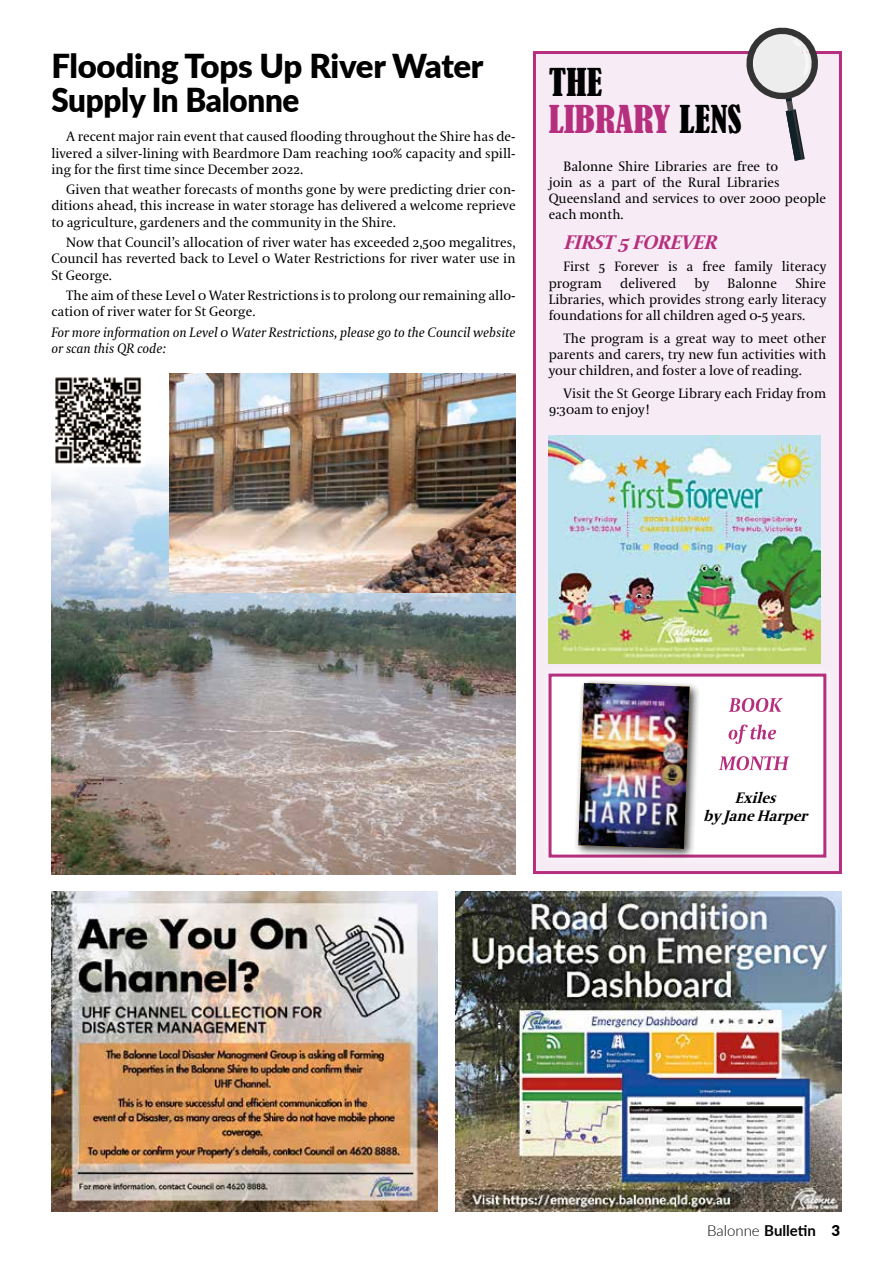
<style>
.page{position:relative;width:893px;height:1263px;background:#fff}
.page>*{position:absolute;margin:0;border:0;box-sizing:border-box;transform-origin:0 0}
.t1{font:condensed 36px/37.2px "Bernard";color:#000;scale:1.04 1}
.t2{font:900 33px/34.5px "Lato";letter-spacing:-.01em;color:#000}
.t3{font:italic 700 19.5px "Coranto 2";color:#b62f7e}
.t4{font:italic 700 15px/18px "Coranto 2";color:#000;text-align:center}
.t5{font:700 15px "Lato";color:#000}
.t6{font:13.5px/16.2px "Coranto 2";color:#000;text-align:justify}
.t7{font:italic 13.5px/16.2px "Coranto 2";color:#000}
.s1{color:#b62f7e}
.s2{font-weight:300}
.s3{font-weight:900}
</style>
<div class="page">
<img style="left:51px;top:464px;width:465px;height:410px">
<img style="left:51px;top:891px;width:387px;height:321px">
<img style="left:51px;top:377px;width:93px;height:90px">
<div style="left:534px;top:53px;width:306px;height:819px;background:#f7ecf5"></div>
<div style="left:533px;top:51px;width:309px;height:823px;border:3px solid #b62f7e"></div>
<div style="left:539px;top:664px;width:297px;height:203px;background:#fff;opacity:.75"></div>
<div style="left:549px;top:674px;width:277px;height:183px;background:#fff;border:3px solid #b62f7e"></div>
<svg style="left:743px;top:27px;width:78px;height:134px"></svg>
<img style="left:549px;top:436px;width:271px;height:228px">
<img style="left:455px;top:891px;width:387px;height:321px">
<div style="left:574px;top:678px;width:126px;height:182px;background:#000;opacity:.75"></div>
<img style="left:578px;top:683px;width:112px;height:166px">
<svg style="left:729px;top:698px;width:54px;height:14px"></svg>
<svg style="left:719px;top:756px;width:70px;height:14px"></svg>
<svg style="left:729px;top:724px;width:47px;height:20px"></svg>
<img style="left:169px;top:373px;width:347px;height:219px">
<h2 class="t2" style="left:51px;top:47px;width:434px">Flooding Tops Up River Water<br>Supply In Balonne</h2>
<p class="t6" style="left:51px;top:129px;width:466px;text-indent:15px">A recent major rain event that caused flooding throughout the Shire has de&shy;livered a silver-lining with Beardmore Dam reaching 100% capacity and spill&shy;ing for the first time since December 2022.</p>
<p class="t6" style="left:51px;top:182px;width:466px;text-indent:15px">Given that weather forecasts of months gone by were predicting drier con&shy;ditions ahead, this increase in water storage has delivered a welcome reprieve to agriculture, gardeners and the community in the Shire.</p>
<p class="t6" style="left:51px;top:235px;width:466px;text-indent:15px">Now that Council’s allocation of river water has exceeded 2,500 megalitres, Council has reverted back to Level 0 Water Restrictions for river water use in St George.</p>
<p class="t6" style="left:51px;top:288px;width:466px;text-indent:15px">The aim of these Level 0 Water Restrictions is to prolong our remaining allo&shy;cation of river water for St George.</p>
<p class="t7" style="left:51px;top:324px;width:466px">For more information on Level 0 Water Restrictions, please go to the Council website or scan this QR code:</p>
<h1 class="t1" style="left:549px;top:64px;width:187px">THE<br><span class="s1">LIBRARY</span> LENS</h1>
<p class="t6" style="left:549px;top:158px;width:279px;text-align:left;text-indent:15px">Balonne Shire Libraries are free to<br>join as a part of the Rural Libraries<br>Queensland and services to over 2000 people each month.</p>
<h3 class="t3" style="left:564px;top:230px;width:161px">FIRST5FOREVER</h3>
<p class="t6" style="left:549px;top:259px;width:279px;text-indent:15px">First 5 Forever is a free family literacy program</p>
<p class="t6" style="left:549px;top:275px;width:279px;text-indent:247px">Shire Libraries, which provides strong early literacy foundations for all children aged 0-5 years.</p>
<p class="t6" style="left:549px;top:330px;width:279px;text-indent:15px">The program is a great way to meet other parents and carers, try new fun activities with your children, and foster a love of reading.</p>
<p class="t6" style="left:549px;top:385px;width:279px;text-indent:15px">Visit the St George Library each Friday from<br>9:30am to enjoy!</p>
<p class="t6" style="left:620px;top:275px;width:57px">delivered</p>
<p class="t6" style="left:695px;top:275px;width:16px">by</p>
<p class="t6" style="left:727px;top:275px;width:51px">Balonne</p>
<p class="t4" style="left:703px;top:789px;width:111px">Exiles byJaneHarper</p>
<p class="t5" style="left:707px;top:1219px;width:134px"><span class="s2">Balonne</span> Bulletin <span class="s3">3</span></p>
</div>
